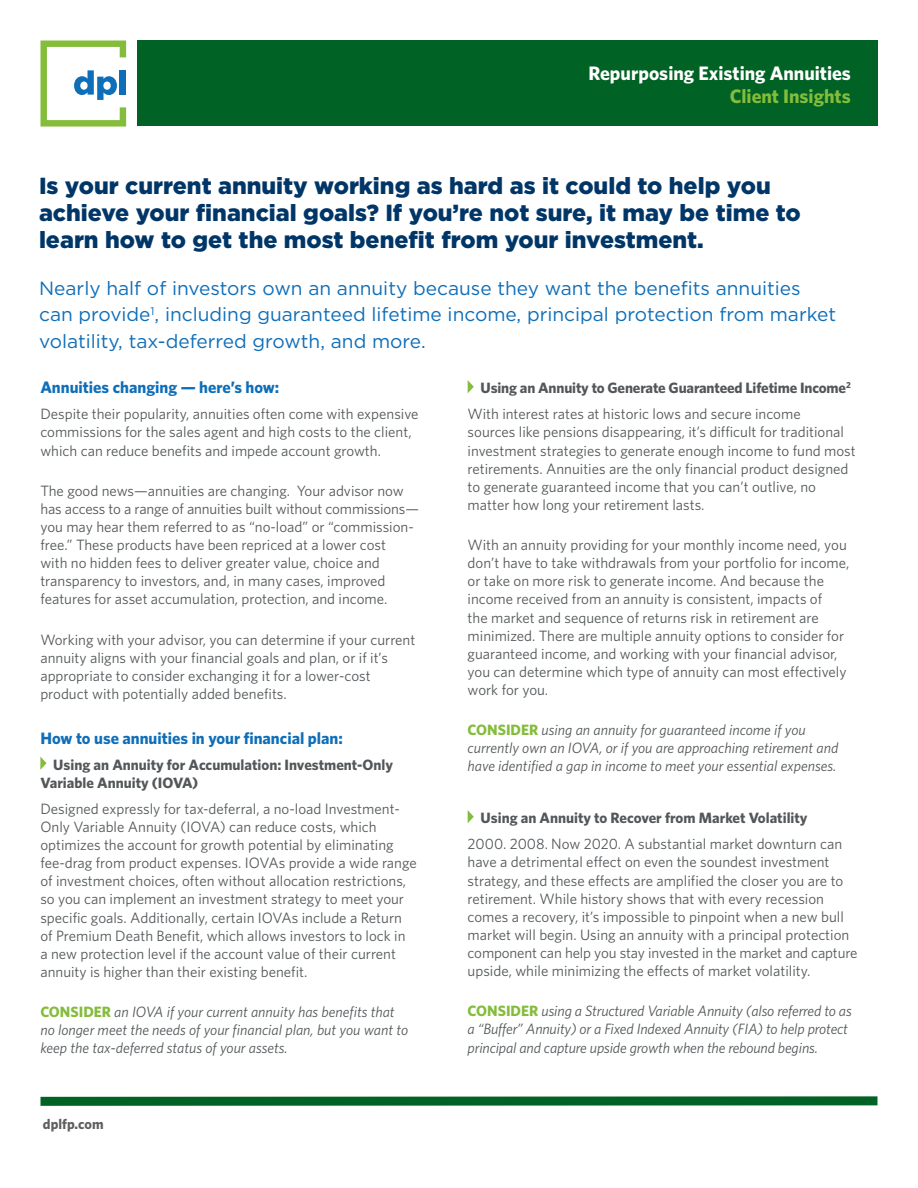
<style>
.page{position:relative;width:918px;height:1188px;background:#fff}
.page>*{position:absolute;margin:0;border:0;box-sizing:border-box;transform-origin:0 0}
.t1{font:900 23.25px/27px "Gotham";color:#003667}
.t2{font:700 19.5px "Whitney";color:#fff}
.t3{font:700 19.5px "Whitney";color:#84bc3b}
.t4{font:19.05px/26.4px "Gotham";color:#0f6eb8}
.t5{font:700 16.5px "Whitney";color:#0f6eb8}
.t6{font:15px/18.1px "Whitney";color:#535759}
.t7{font:italic 15px/18.1px "Whitney";color:#535759}
.t8{font:700 15px/18.1px "Whitney";color:#535759}
.t9{font:700 14.25px "Whitney";color:#5f5f62}
.s1{font-weight:700;font-style:normal;color:#84bc3b}
.s2{font-weight:400}
</style>
<div class="page">
<div style="left:137px;top:40px;width:741px;height:86px;background:#006224"></div>
<svg style="left:40px;top:40px;width:87px;height:87px"></svg>
<div style="left:120px;top:70px;width:6px;height:25px;background:#0f6eb8"></div>
<svg style="left:40px;top:1096px;width:838px;height:10px;background:#197139"></svg>
<svg style="left:40px;top:757px;width:7px;height:13px"></svg>
<svg style="left:468px;top:380px;width:6px;height:13px"></svg>
<svg style="left:468px;top:810px;width:6px;height:13px"></svg>
<h2 class="t2" style="left:588px;top:61px;width:264px">Repurposing Existing Annuities</h2>
<h2 class="t3" style="left:730px;top:84px;width:122px">Client Insights</h2>
<h1 class="t1" style="left:39px;top:172px;width:763px">Is your current annuity working as hard as it could to help you achieve your financial goals? If you’re not sure, it may be time to learn how to get the most benefit from your investment.</h1>
<p class="t4" style="left:39px;top:275px;width:799px">Nearly half of investors own an annuity because they want the benefits annuities can provide<sup>1</sup>, including guaranteed lifetime income, principal protection from market volatility, tax-deferred growth, and more.</p>
<p class="t5" style="left:40px;top:378px;width:240px">Annuities changing — here’s how:</p>
<p class="t6" style="left:40px;top:405px;width:380px">Despite their popularity, annuities often come with expensive commissions for the sales agent and high costs to the client, which can reduce benefits and impede account growth.</p>
<p class="t6" style="left:40px;top:481px;width:380px">The good news—annuities are changing. Your advisor now has access to a range of annuities built without commissions— you may hear them referred to as “no-load” or “commission&shy;free.” These products have been repriced at a lower cost<br>with no hidden fees to deliver greater value, choice and transparency to investors, and, in many cases, improved features for asset accumulation, protection, and income.</p>
<p class="t6" style="left:40px;top:630px;width:377px">Working with your advisor, you can determine if your current annuity aligns with your financial goals and plan, or if it’s appropriate to consider exchanging it for a lower-cost product with potentially added benefits.</p>
<p class="t5" style="left:40px;top:728px;width:304px">How to use annuities in your financial plan:</p>
<p class="t8" style="left:40px;top:755px;width:354px;text-indent:13px">Using an Annuity for Accumulation: Investment-Only<br>Variable Annuity (IOVA)</p>
<p class="t6" style="left:40px;top:799px;width:378px">Designed expressly for tax-deferral, a no-load Investment-Only Variable Annuity (IOVA) can reduce costs, which optimizes the account for growth potential by eliminating fee-drag from product expenses. IOVAs provide a wide range of investment choices, often without allocation restrictions, so you can implement an investment strategy to meet your specific goals. Additionally, certain IOVAs include a Return of Premium Death Benefit, which allows investors to lock in<br>a new protection level if the account value of their current annuity is higher than their existing benefit.</p>
<p class="t7" style="left:40px;top:1002px;width:369px"><span class="s1">CONSIDER</span> an IOVA if your current annuity has benefits that no longer meet the needs of your financial plan, but you want to keep the tax-deferred status of your assets.</p>
<p class="t9" style="left:43px;top:1115px;width:62px">dplfp.com</p>
<p class="t8" style="left:468px;top:375px;width:385px;line-height:26px;text-indent:13px">Using an Annuity to Generate Guaranteed Lifetime Income <sup>2<br></sup><span class="s2">With interest rates at historic lows and secure income</span></p>
<p class="t6" style="left:468px;top:423px;width:390px">sources like pensions disappearing, it’s difficult for traditional investment strategies to generate enough income to fund most retirements. Annuities are the only financial product designed to generate guaranteed income that you can’t outlive, no matter how long your retirement lasts.</p>
<p class="t6" style="left:468px;top:536px;width:383px">With an annuity providing for your monthly income need, you don’t have to take withdrawals from your portfolio for income, or take on more risk to generate income. And because the income received from an annuity is consistent, impacts of<br>the market and sequence of returns risk in retirement are minimized. There are multiple annuity options to consider for guaranteed income, and working with your financial advisor, you can determine which type of annuity can most effectively work for you.</p>
<p class="t7" style="left:468px;top:721px;width:372px"><span class="s1">CONSIDER</span> using an annuity for guaranteed income if you currently own an IOVA, or if you are approaching retirement and have identified a gap in income to meet your essential expenses.</p>
<p class="t8" style="left:481px;top:809px;width:328px">Using an Annuity to Recover from Market Volatility</p>
<p class="t6" style="left:468px;top:835px;width:391px">2000. 2008. Now 2020. A substantial market downturn can have a detrimental effect on even the soundest investment strategy, and these effects are amplified the closer you are to retirement. While history shows that with every recession comes a recovery, it’s impossible to pinpoint when a new bull market will begin. Using an annuity with a principal protection component can help you stay invested in the market and capture upside, while minimizing the effects of market volatility.</p>
<p class="t7" style="left:468px;top:1002px;width:386px"><span class="s1">CONSIDER</span> using a Structured Variable Annuity (also referred to as a “Buffer” Annuity) or a Fixed Indexed Annuity (FIA) to help protect principal and capture upside growth when the rebound begins.</p>
</div>
